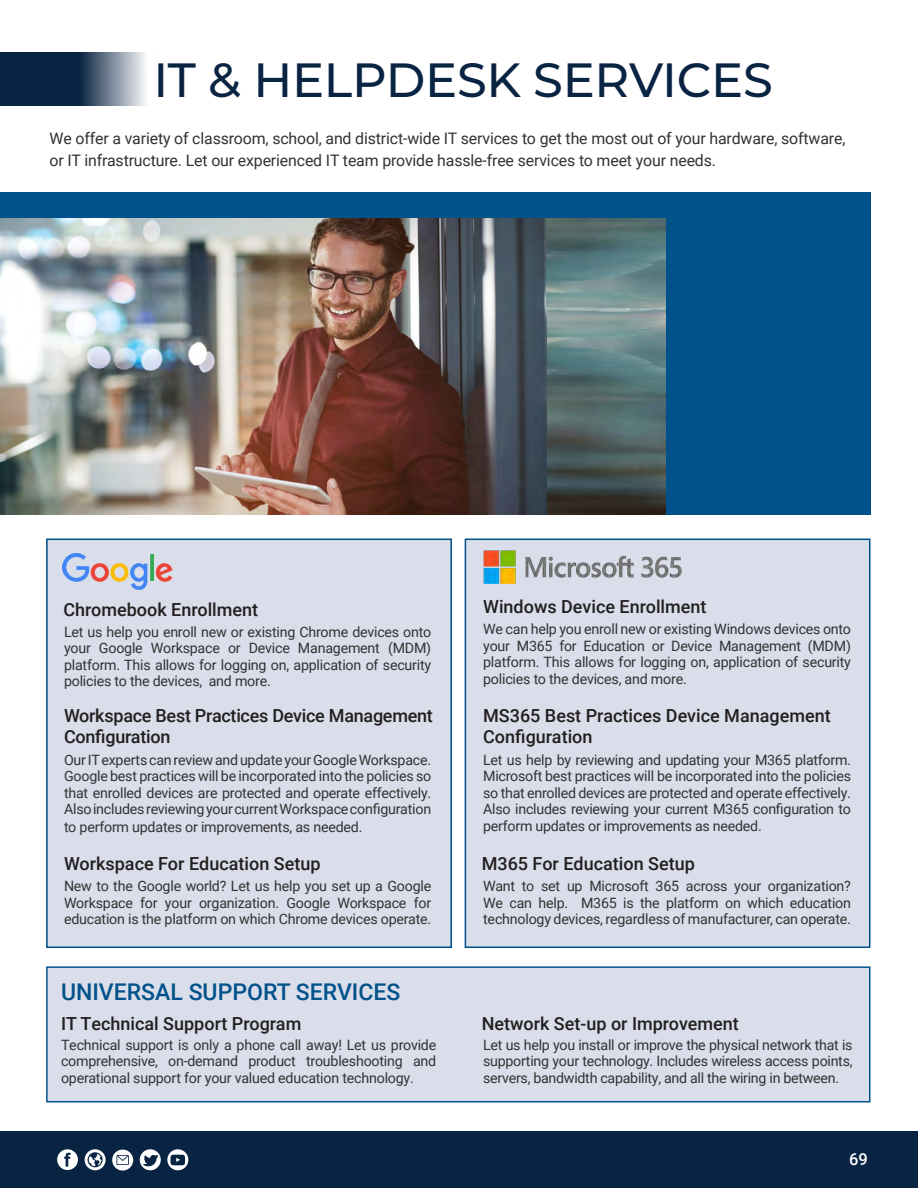
<style>
.page{position:relative;width:918px;height:1188px;background:#fff}
.page>*{position:absolute;margin:0;border:0;box-sizing:border-box;transform-origin:0 0}
.Left_Jusitfy{font:500 48px "Montserrat";letter-spacing:-.005em;color:#092342}
.Left_Jusitfy-2{font:500 23.1px "Roboto";color:#01528a}
.Left_Jusitfy-3{font:500 18px/21px "Roboto";color:#231f20}
.t1{font:500 16.5px "Roboto";color:#fff}
.Left_Jusitfy-4{font:15.9px/21.8px "Roboto";letter-spacing:-.01em;color:#333233}
.Left_Jusitfy-5{font:14.25px/16.5px "Roboto";letter-spacing:-.015em;color:#333233;text-align:justify}
</style>
<div class="page">
<div style="left:0;top:1131px;width:918px;height:57px;background:#092342"></div>
<div style="left:112px;top:1150px;width:21px;height:21px;background:#fff;border-radius:50%"></div>
<svg style="left:117px;top:1155px;width:12px;height:10px"></svg>
<svg style="left:85px;top:1149px;width:21px;height:21px"></svg>
<svg style="left:88px;top:1152px;width:15px;height:15px"></svg>
<div style="left:57px;top:1149px;width:21px;height:21px;background:#fff;border-radius:50%"></div>
<svg style="left:64px;top:1153px;width:7px;height:14px"></svg>
<svg style="left:167px;top:1149px;width:21px;height:21px"></svg>
<svg style="left:170px;top:1155px;width:15px;height:10px"></svg>
<div style="left:140px;top:1149px;width:21px;height:21px;background:#fff;border-radius:50%"></div>
<svg style="left:142px;top:1154px;width:16px;height:13px"></svg>
<div style="left:46px;top:539px;width:406px;height:409px;background:#dadeea;border:2px solid #01528a"></div>
<div style="left:465px;top:539px;width:405px;height:409px;background:#dadeea;border:2px solid #01528a"></div>
<div style="left:46px;top:966px;width:824px;height:136px;background:#dadeea;border:1px solid #01528a"></div>
<div style="left:0;top:192px;width:871px;height:322px;background:#01528a"></div>
<img style="left:63px;top:553px;width:110px;height:36px">
<img style="left:483px;top:551px;width:198px;height:32px">
<svg style="left:0;top:52px;width:146px;height:54px;background:#3e526b"></svg>
<img style="left:0;top:218px;width:547px;height:296px">
<img style="left:547px;top:306px;width:119px;height:208px">
<img style="left:546px;top:218px;width:120px;height:88px">
<p class="Left_Jusitfy" style="left:153px;top:46px;width:621px">IT &amp; HELPDESK SERVICES</p>
<p class="Left_Jusitfy-4" style="left:50px;top:127px;width:798px">We offer a variety of classroom, school, and district-wide IT services to get the most out of your hardware, software, or IT infrastructure. Let our experienced IT team provide hassle-free services to meet your needs.</p>
<p class="Left_Jusitfy-3" style="left:63px;top:598px;width:196px">Chromebook Enrollment</p>
<p class="Left_Jusitfy-3" style="left:483px;top:595px;width:225px">Windows Device Enrollment</p>
<p class="Left_Jusitfy-5" style="left:64px;top:623px;width:369px">Let us help you enroll new or existing Chrome devices onto your Google Workspace or Device Management (MDM) platform. This allows for logging on, application of security policies to the devices, and more.</p>
<p class="Left_Jusitfy-5" style="left:483px;top:620px;width:369px">We can help you enroll new or existing Windows devices onto your M365 for Education or Device Management (MDM) platform. This allows for logging on, application of security policies to the devices, and more.</p>
<p class="Left_Jusitfy-3" style="left:64px;top:705px;width:370px">Workspace Best Practices Device Management<br>Configuration</p>
<p class="Left_Jusitfy-3" style="left:483px;top:705px;width:349px">MS365 Best Practices Device Management<br>Configuration</p>
<p class="Left_Jusitfy-5" style="left:64px;top:751px;width:369px">Our IT experts can review and update your Google Workspace.<br>Google best practices will be incorporated into the policies so that enrolled devices are protected and operate effectively.<br>Also includes reviewing your current Workspace configuration</p>
<p class="Left_Jusitfy-5" style="left:64px;top:818px;width:300px">to perform updates or improvements, as needed.</p>
<p class="Left_Jusitfy-5" style="left:483px;top:751px;width:369px">Let us help by reviewing and updating your M365 platform.<br>Microsoft best practices will be incorporated into the policies so that enrolled devices are protected and operate effectively.<br>Also includes reviewing your current M365 configuration to perform updates or improvements as needed.</p>
<p class="Left_Jusitfy-3" style="left:64px;top:852px;width:258px">Workspace For Education Setup</p>
<p class="Left_Jusitfy-3" style="left:482px;top:852px;width:215px">M365 For Education Setup</p>
<p class="Left_Jusitfy-5" style="left:64px;top:877px;width:369px">New to the Google world? Let us help you set up a Google Workspace for your organization. Google Workspace for education is the platform on which Chrome devices operate.</p>
<p class="Left_Jusitfy-2" style="left:61px;top:976px;width:341px">UNIVERSAL SUPPORT SERVICES</p>
<p class="Left_Jusitfy-5" style="left:483px;top:877px;width:369px">Want to set up Microsoft 365 across your organization?<br>We can help. M365 is the platform on which education technology devices, regardless of manufacturer, can operate.</p>
<p class="Left_Jusitfy-3" style="left:61px;top:1012px;width:242px">IT Technical Support Program</p>
<p class="Left_Jusitfy-3" style="left:482px;top:1012px;width:259px">Network Set-up or Improvement</p>
<p class="Left_Jusitfy-5" style="left:61px;top:1036px;width:377px">Technical support is only a phone call away! Let us provide comprehensive, on-demand product troubleshooting and operational support for your valued education technology.</p>
<p class="Left_Jusitfy-5" style="left:483px;top:1036px;width:371px">Let us help you install or improve the physical network that is supporting your technology. Includes wireless access points, servers, bandwidth capability, and all the wiring in between.</p>
<p class="t1" style="left:849px;top:1148px;width:20px">69</p>
</div>
